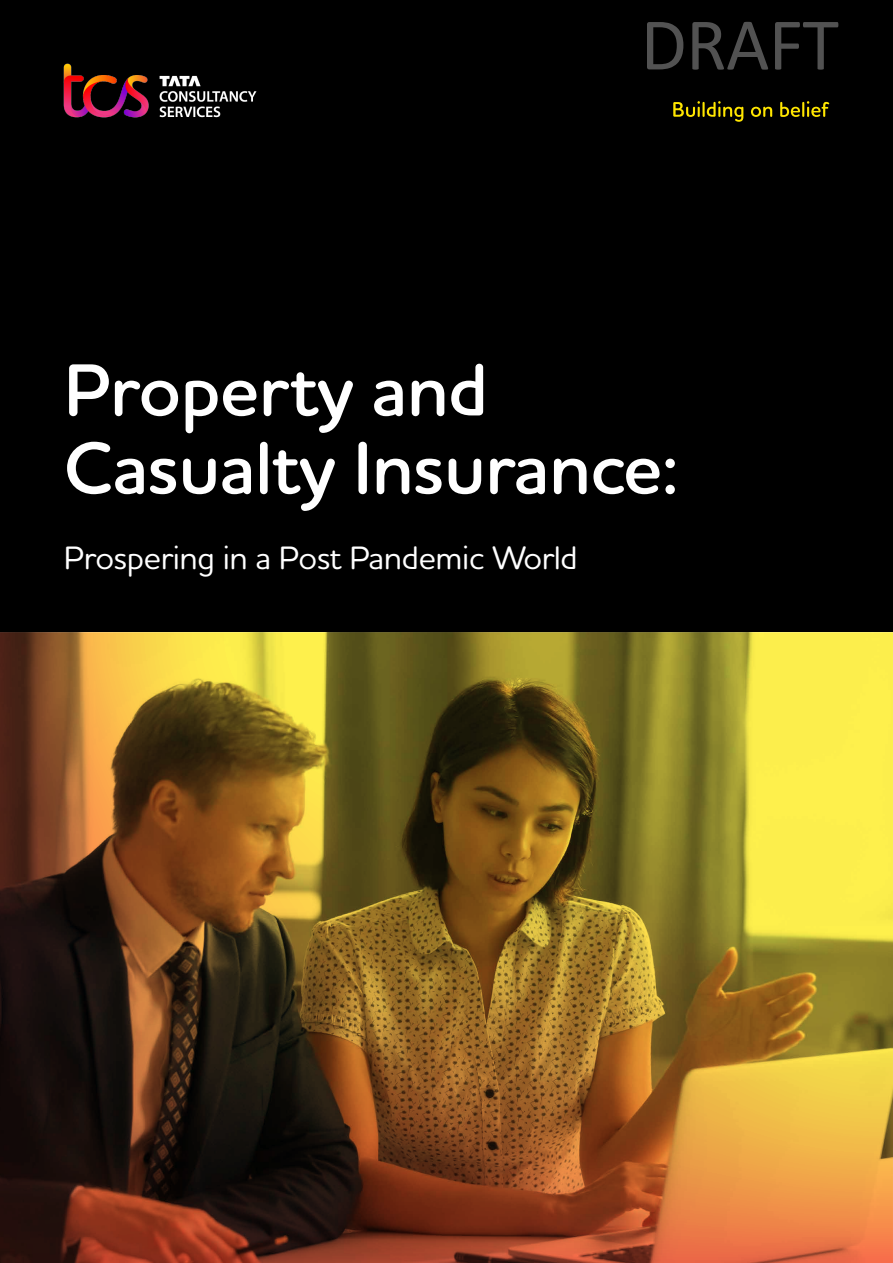
<style>
.page{position:relative;width:893px;height:1263px;background:#fff}
.page>*{position:absolute;margin:0;border:0;box-sizing:border-box;transform-origin:0 0}
.t1{font:600 75px/78px "Houschka Rounded";letter-spacing:-.01em;color:#fff}
.t2{font:75px "Calibri";letter-spacing:-.01em;color:#525252}
.t3{font:500 33px "Houschka Rounded";letter-spacing:-.01em;color:#fff}
</style>
<div class="page">
<div style="left:0;top:0;width:893px;height:632px;background:#000"></div>
<img style="left:0;top:632px;width:893px;height:631px">
<svg style="left:673px;top:101px;width:27px;height:16px"></svg>
<hr style="left:702px;top:102px;width:3px;height:15px;background:#ffe600">
<svg style="left:707px;top:101px;width:36px;height:21px"></svg>
<svg style="left:751px;top:107px;width:21px;height:10px"></svg>
<svg style="left:780px;top:101px;width:49px;height:16px"></svg>
<img style="left:63px;top:63px;width:194px;height:55px">
<h1 class="t2" style="left:641px;top:-8px;width:200px">DRAFT</h1>
<h1 class="t1" style="left:64px;top:350px;width:616px">Property and<br>Casualty Insurance:</h1>
<p class="t3" style="left:64px;top:536px;width:515px">Prospering in a Post Pandemic World</p>
</div>
